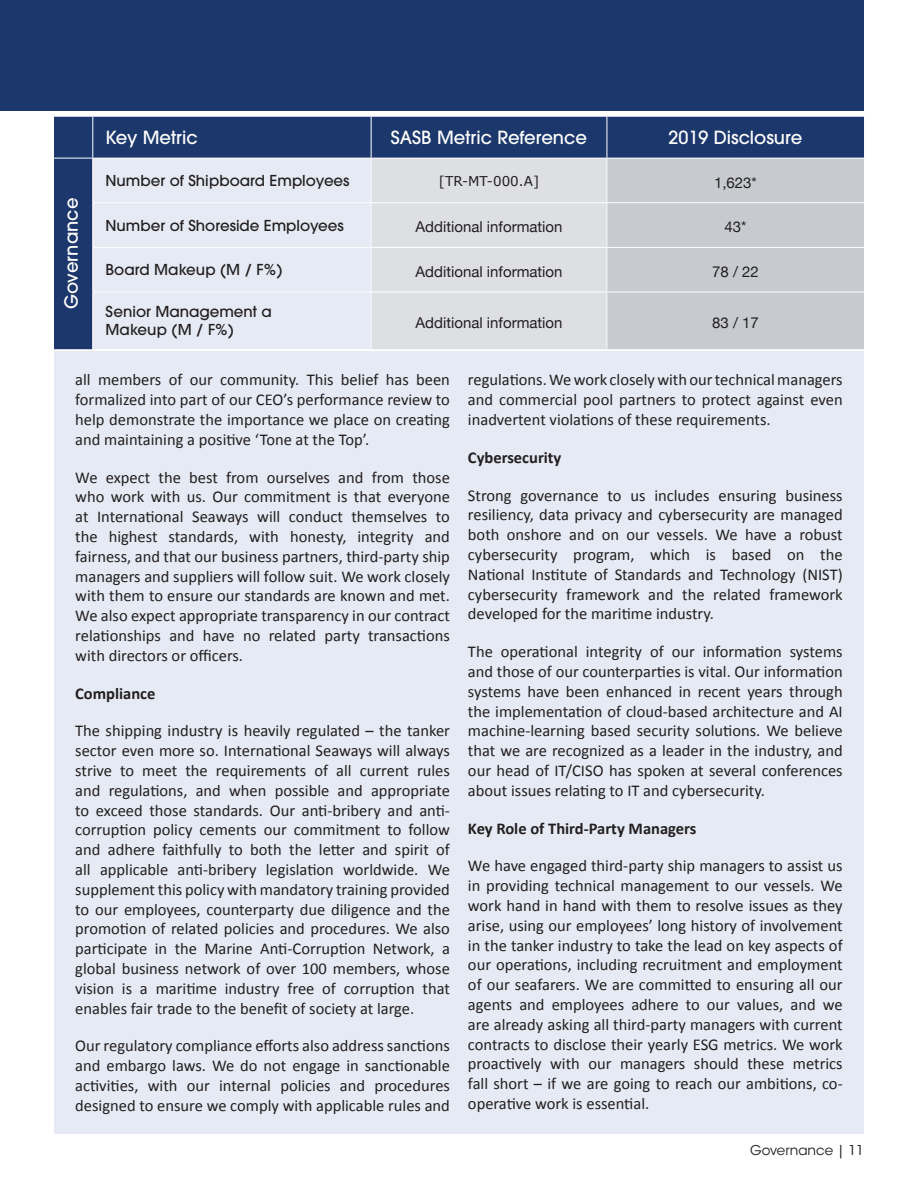
<style>
.page{position:relative;width:918px;height:1188px;background:#fff}
.page>*{position:absolute;margin:0;border:0;box-sizing:border-box;transform-origin:0 0}
.t1{font:500 18px "ITC Avant Garde Std";color:#fff}
.t2{font:16.5px/19.8px "Calibri";color:#231f20;text-align:justify}
.t3{font:700 16.5px "Calibri";color:#231f20}
.t4{font:500 15px/18px "ITC Avant Garde Std";color:#231f20}
.t5{font:15px "Helvetica Neue";color:#231f20}
.t6{font:13.5px "ITC Avant Garde Std";color:#231f20}
.t7{font:13.5px "Verdana";color:#231f20}
</style>
<div class="page">
<div style="left:0;top:0;width:864px;height:111px;background:#1b376c"></div>
<div style="left:54px;top:352px;width:810px;height:782px;background:#e6eaf4"></div>
<div style="left:54px;top:117px;width:317px;height:232px;background:#1b376c"></div>
<div style="left:372px;top:117px;width:492px;height:41px;background:#1b376c"></div>
<div style="left:93px;top:159px;width:278px;height:190px;background:#e6eaf4"></div>
<div style="left:372px;top:159px;width:235px;height:190px;background:#dddfe2"></div>
<div style="left:608px;top:159px;width:256px;height:190px;background:#c7cacf"></div>
<hr style="left:92px;top:117px;width:1px;height:41px;background:#fff">
<hr style="left:54px;top:158px;width:39px;height:1px;background:#fff">
<hr style="left:607px;top:117px;width:1px;height:41px;background:#fff">
<hr style="left:607px;top:292px;width:257px;height:1px;background:#fff">
<hr style="left:93px;top:158px;width:279px;height:1px;background:#fff">
<hr style="left:92px;top:202px;width:279px;height:1px;background:#fff">
<hr style="left:92px;top:247px;width:279px;height:1px;background:#fff">
<hr style="left:92px;top:292px;width:279px;height:1px;background:#fff">
<hr style="left:371px;top:158px;width:1px;height:45px;background:#f6f8f8">
<hr style="left:371px;top:203px;width:1px;height:44px;background:#f6f8f8">
<hr style="left:371px;top:247px;width:1px;height:45px;background:#f6f8f8">
<hr style="left:371px;top:292px;width:1px;height:57px;background:#f6f8f8">
<hr style="left:372px;top:202px;width:235px;height:1px;background:#fff">
<hr style="left:372px;top:247px;width:235px;height:1px;background:#fff">
<hr style="left:372px;top:292px;width:235px;height:1px;background:#fff">
<hr style="left:607px;top:158px;width:1px;height:44px;background:#f6f8f8">
<hr style="left:607px;top:203px;width:1px;height:44px;background:#f6f8f8">
<hr style="left:607px;top:248px;width:1px;height:44px;background:#f6f8f8">
<hr style="left:607px;top:292px;width:1px;height:57px;background:#f6f8f8">
<hr style="left:607px;top:158px;width:257px;height:1px;background:#fff">
<hr style="left:607px;top:202px;width:257px;height:1px;background:#fff">
<hr style="left:607px;top:247px;width:257px;height:1px;background:#fff">
<hr style="left:92px;top:158px;width:1px;height:44px;background:#fff">
<hr style="left:92px;top:203px;width:1px;height:44px;background:#fff">
<hr style="left:92px;top:248px;width:1px;height:44px;background:#fff">
<hr style="left:92px;top:292px;width:1px;height:57px;background:#fff">
<p class="t1" style="left:60px;top:309px;width:113px;rotate:-90deg">Governance</p>
<p class="t1" style="left:106px;top:126px;width:94px">Key Metric</p>
<p class="t1" style="left:391px;top:126px;width:198px">SASB Metric Reference</p>
<p class="t1" style="left:669px;top:126px;width:135px">2019 Disclosure</p>
<p class="t4" style="left:106px;top:171px;width:246px">Number of Shipboard Employees</p>
<p class="t7" style="left:439px;top:172px;width:102px">[TR-MT-000.A]</p>
<p class="t5" style="left:714px;top:171px;width:44px">1,623*</p>
<p class="t4" style="left:106px;top:216px;width:240px">Number of Shoreside Employees</p>
<p class="t5" style="left:416px;top:216px;width:148px">Additional information</p>
<p class="t5" style="left:725px;top:216px;width:23px">43*</p>
<p class="t4" style="left:106px;top:261px;width:178px">Board Makeup (M / F%)</p>
<p class="t5" style="left:416px;top:261px;width:148px">Additional information</p>
<p class="t5" style="left:712px;top:261px;width:48px">78 / 22</p>
<p class="t4" style="left:106px;top:303px;width:168px">Senior Management a<br>Makeup (M / F%)</p>
<p class="t5" style="left:416px;top:312px;width:148px">Additional information</p>
<p class="t5" style="left:712px;top:312px;width:48px">83 / 17</p>
<p class="t2" style="left:75px;top:370px;width:376px">all members of our community. This belief has been formalized into part of our CEO’s performance review to help demonstrate the importance we place on creating and maintaining a positive ‘Tone at the Top’.</p>
<p class="t2" style="left:75px;top:467px;width:376px">We expect the best from ourselves and from those who work with us. Our commitment is that everyone at International Seaways will conduct themselves to the highest standards, with honesty, integrity and fairness, and that our business partners, third-party ship managers and suppliers will follow suit. We work closely with them to ensure our standards are known and met.<br>We also expect appropriate transparency in our contract relationships and have no related party transactions with directors or officers.</p>
<p class="t3" style="left:75px;top:683px;width:82px">Compliance</p>
<p class="t2" style="left:75px;top:721px;width:376px">The shipping industry is heavily regulated – the tanker sector even more so. International Seaways will always strive to meet the requirements of all current rules and regulations, and when possible and appropriate to exceed those standards. Our anti-bribery and anti&shy;corruption policy cements our commitment to follow and adhere faithfully to both the letter and spirit of all applicable anti-bribery legislation worldwide. We supplement this policy with mandatory training provided to our employees, counterparty due diligence and the promotion of related policies and procedures. We also participate in the Marine Anti-Corruption Network, a global business network of over 100 members, whose vision is a maritime industry free of corruption that enables fair trade to the benefit of society at large.</p>
<p class="t2" style="left:75px;top:1036px;width:376px">Our regulatory compliance efforts also address sanctions and embargo laws. We do not engage in sanctionable activities, with our internal policies and procedures designed to ensure we comply with applicable rules and</p>
<p class="t2" style="left:468px;top:370px;width:376px">regulations. We work closely with our technical managers and commercial pool partners to protect against even inadvertent violations of these requirements.</p>
<p class="t3" style="left:468px;top:447px;width:95px">Cybersecurity</p>
<p class="t2" style="left:468px;top:485px;width:376px">Strong governance to us includes ensuring business resiliency, data privacy and cybersecurity are managed both onshore and on our vessels. We have a robust cybersecurity program, which is based on the National Institute of Standards and Technology (NIST) cybersecurity framework and the related framework developed for the maritime industry.</p>
<p class="t2" style="left:468px;top:642px;width:376px">The operational integrity of our information systems and those of our counterparties is vital. Our information systems have been enhanced in recent years through the implementation of cloud-based architecture and AI machine-learning based security solutions. We believe that we are recognized as a leader in the industry, and our head of IT/CISO has spoken at several conferences about issues relating to IT and cybersecurity.</p>
<p class="t3" style="left:468px;top:818px;width:230px">Key Role of Third-Party Managers</p>
<p class="t2" style="left:468px;top:856px;width:376px">We have engaged third-party ship managers to assist us in providing technical management to our vessels. We work hand in hand with them to resolve issues as they arise, using our employees’ long history of involvement in the tanker industry to take the lead on key aspects of our operations, including recruitment and employment of our seafarers. We are committed to ensuring all our agents and employees adhere to our values, and we are already asking all third-party managers with current contracts to disclose their yearly ESG metrics. We work proactively with our managers should these metrics fall short – if we are going to reach our ambitions, co&shy;operative work is essential.</p>
<p class="t6" style="left:750px;top:1142px;width:115px">Governance | 11</p>
</div>
